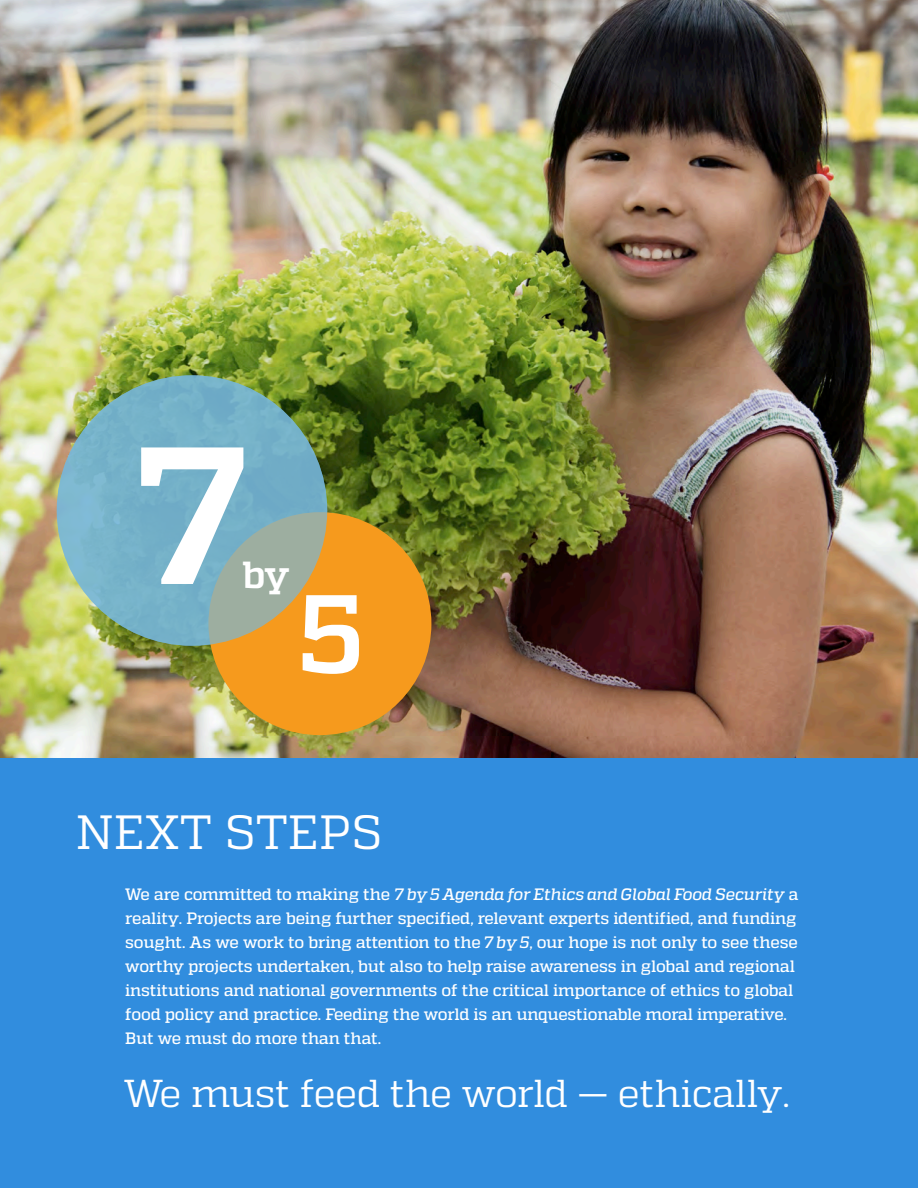
<style>
.page{position:relative;width:918px;height:1188px;background:#fff}
.page>*{position:absolute;margin:0;border:0;box-sizing:border-box;transform-origin:0 0}
.t1{font:700 195px "Quadon";color:#fff}
.t2{font:700 110.85px "Quadon";color:#fff}
.t3{font:48px "Quadon";letter-spacing:.005em;color:#fff}
.t4{font:38.85px "Quadon";letter-spacing:-.015em;color:#fff}
.t5{font:700 37.65px "Quadon";color:#fff}
.t6{font:500 16.5px/24px "Quadon";letter-spacing:-.015em;color:#fff}
.s1{font-style:italic}
</style>
<div class="page">
<img style="left:0;top:0;width:918px;height:758px">
<div style="left:0;top:758px;width:918px;height:430px;background:#318dde"></div>
<div style="left:208px;top:512px;width:223px;height:223px;background:#f69a1d;border-radius:50%"></div>
<svg style="left:57px;top:375px;width:270px;height:271px;background:#7bb0c2"></svg>
<p class="t1" style="left:136px;top:403px;width:113px">7</p>
<p class="t5" style="left:242px;top:553px;width:49px">by</p>
<p class="t2" style="left:299px;top:570px;width:65px">5</p>
<p class="t3" style="left:76px;top:805px;width:308px">NEXT STEPS</p>
<p class="t6" style="left:125px;top:882px;width:675px">We are committed to making the <span class="s1">7 by 5 Agenda for Ethics and Global Food Security</span> a reality. Projects are being further specified, relevant experts identified, and funding sought. As we work to bring attention to the <span class="s1">7 by 5</span>, our hope is not only to see these worthy projects undertaken, but also to help raise awareness in global and regional institutions and national governments of the critical importance of ethics to global food policy and practice. Feeding the world is an unquestionable moral imperative.<br>But we must do more than that.</p>
<p class="t4" style="left:124px;top:1072px;width:668px">We must feed the world — ethically.</p>
</div>
